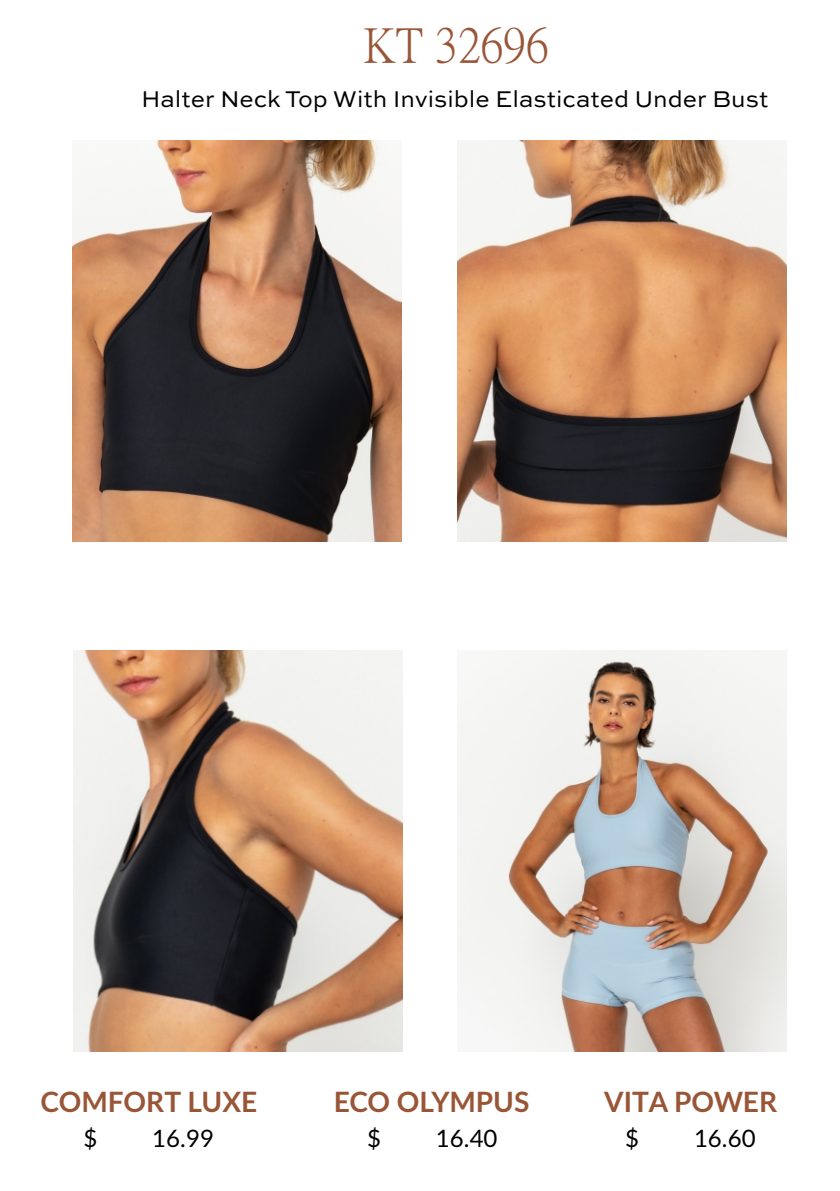
<style>
.page{position:relative;width:840px;height:1191px;background:#fff}
.page>*{position:absolute;margin:0;border:0;box-sizing:border-box;transform-origin:0 0}
.t1{font:48px "P Ming Li U Ext B";color:#995637}
.t2{font:700 28px "Lato";color:#995637}
.t3{font:24px "Sweet Sans Pro";color:#000}
.t4{font:24px "Lato";color:#000}
</style>
<div class="page">
<img style="left:457px;top:141px;width:329px;height:401px">
<img style="left:73px;top:650px;width:329px;height:401px">
<img style="left:72px;top:140px;width:329px;height:401px">
<img style="left:457px;top:650px;width:329px;height:401px">
<h1 class="t1" style="left:363px;top:22px;width:187px">KT 32696</h1>
<p class="t3" style="left:141px;top:89px;width:628px">Halter Neck Top With Invisible Elasticated Under Bust</p>
<p class="t2" style="left:41px;top:1089px;width:218px">COMFORT LUXE</p>
<p class="t2" style="left:333px;top:1089px;width:197px">ECO OLYMPUS</p>
<p class="t2" style="left:603px;top:1089px;width:174px">VITA POWER</p>
<p class="t4" style="left:83px;top:1127px;width:15px">$</p>
<p class="t4" style="left:152px;top:1127px;width:63px">16.99</p>
<p class="t4" style="left:367px;top:1127px;width:15px">$</p>
<p class="t4" style="left:435px;top:1127px;width:63px">16.40</p>
<p class="t4" style="left:625px;top:1127px;width:15px">$</p>
<p class="t4" style="left:693px;top:1127px;width:63px">16.60</p>
</div>
